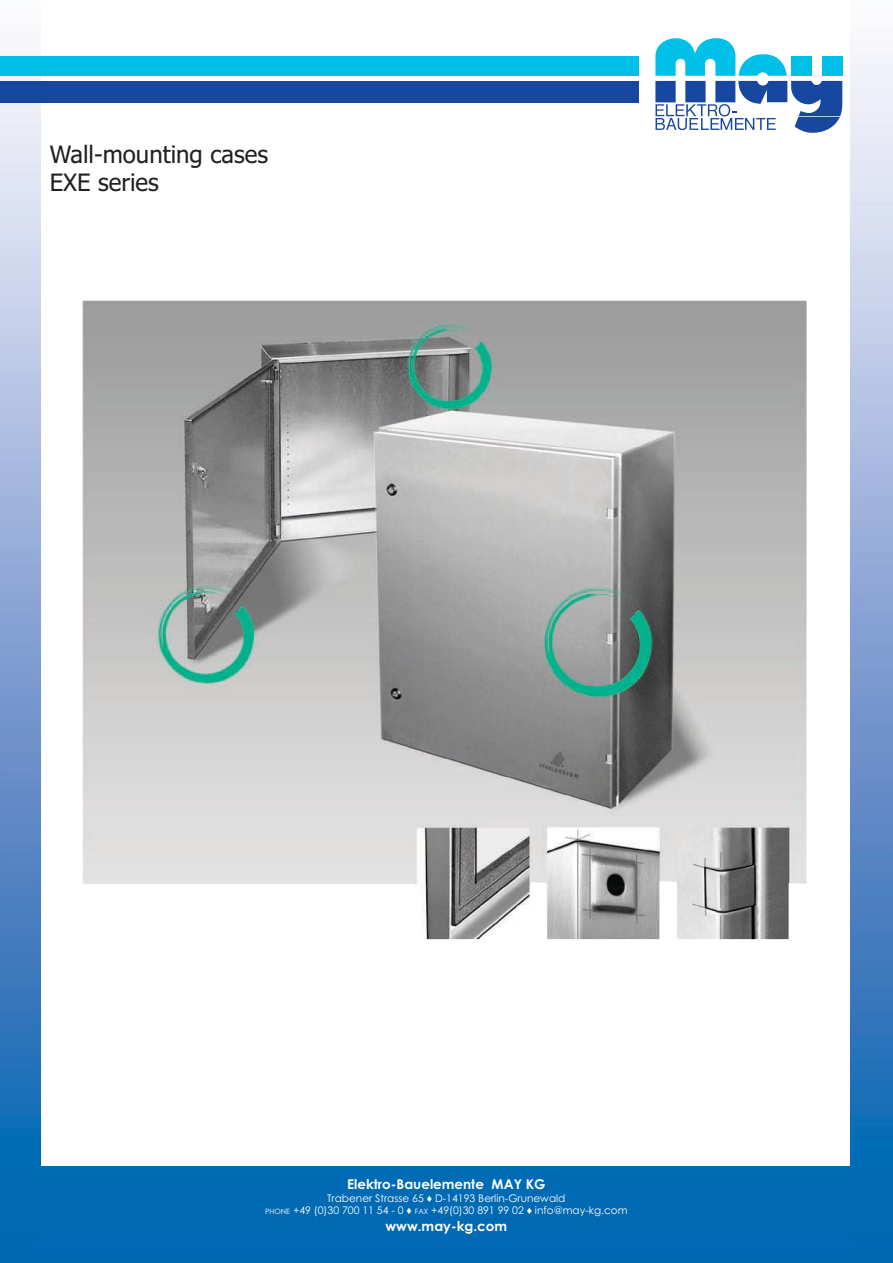
<style>
.page{position:relative;width:893px;height:1263px;background:#fff}
.page>*{position:absolute;margin:0;border:0;box-sizing:border-box;transform-origin:0 0}
.t1{font:24px/28.8px "Tahoma";color:#231f20}
.t2{font:700 13.5px "Century Gothic";color:#fff}
.t3{font:10.5px/12.6px "Century Gothic";color:#fff;text-align:center}
.s1{font-size:7.35px}
</style>
<div class="page">
<div style="left:41px;top:1166px;width:809px;height:97px;background:#0069b4"></div>
<img style="left:850px;top:55px;width:43px;height:1208px">
<svg style="left:655px;top:38px;width:187px;height:95px"></svg>
<img style="left:0;top:54px;width:41px;height:1209px">
<div style="left:0;top:56px;width:639px;height:20px;background:#00c0e8"></div>
<div style="left:0;top:81px;width:639px;height:22px;background:#17479e"></div>
<img style="left:82px;top:301px;width:724px;height:638px">
<h1 class="t1" style="left:50px;top:141px;width:220px">Wall-mounting cases<br>EXE series</h1>
<p class="t2" style="left:347px;top:1177px;width:200px">Elektro-Bauelemente MAY KG</p>
<p class="t3" style="left:265px;top:1193px;width:364px">Trabener Strasse 65 ♦ D-14193 Berlin-Grunewald<br><span class="s1">PHONE</span> +49 (0)30 700 11 54 - 0 ♦ <span class="s1">FAX</span> +49(0)30 891 99 02 ♦ info@may-kg.com</p>
<p class="t2" style="left:385px;top:1218px;width:123px">www.may-kg.com</p>
</div>
